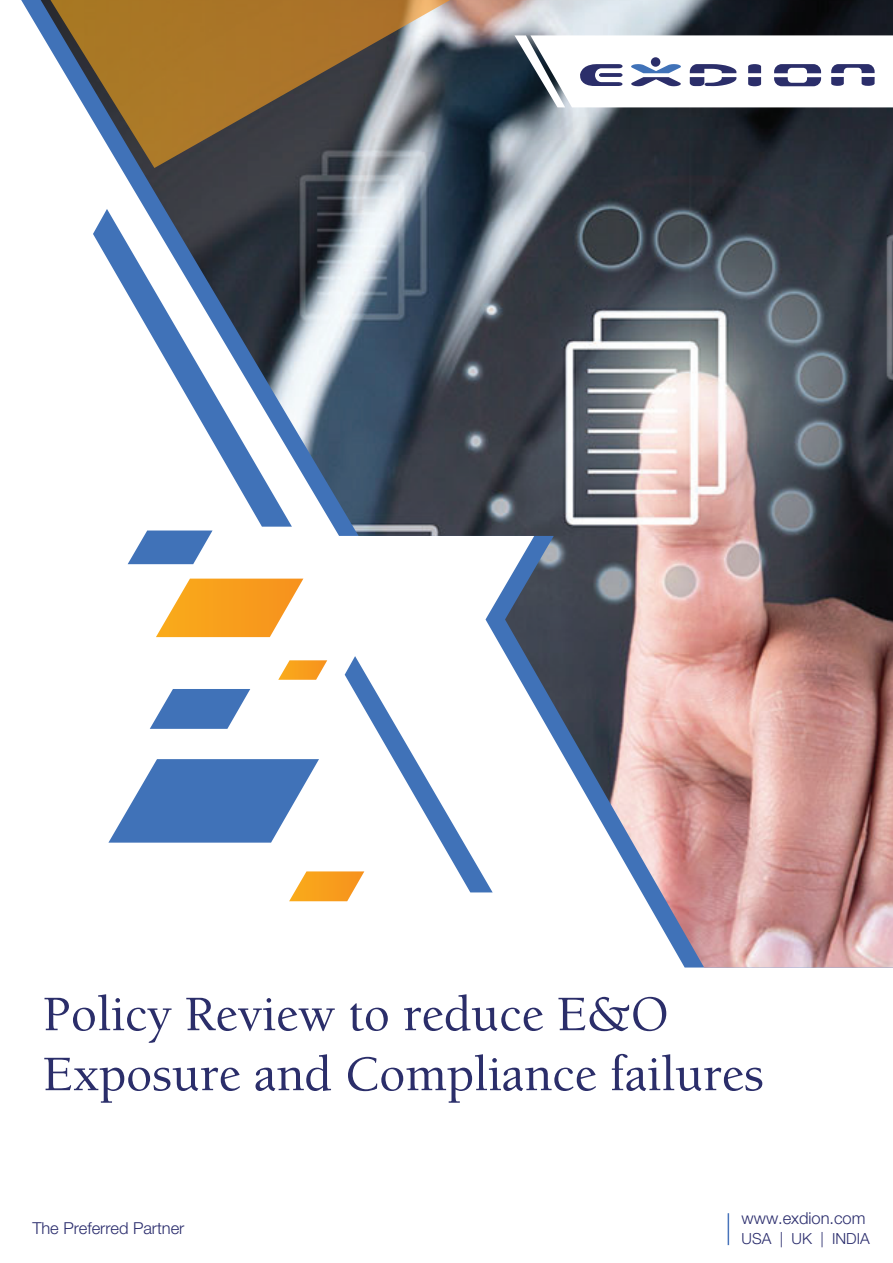
<style>
.page{position:relative;width:893px;height:1263px;background:#fff}
.page>*{position:absolute;margin:0;border:0;box-sizing:border-box;transform-origin:0 0}
.t1{font:500 51px/60px "Berkeley";letter-spacing:-.005em;color:#2b2e6a}
.t2{font:300 16.5px "Helvetica Neue LT Std";color:#2b2d6d}
.t3{font:300 15.3px "Helvetica Neue LT Std";color:#2b2d6d}
</style>
<div class="page">
<img style="left:41px;top:0;width:852px;height:967px">
<svg style="left:514px;top:35px;width:379px;height:72px"></svg>
<svg style="left:50px;top:0;width:400px;height:168px;background:#8f7857"></svg>
<hr style="left:728px;top:1213px;width:1px;height:32px;background:#4874ba">
<p class="t1" style="left:43px;top:985px;width:723px">Policy Review to reduce E&amp;O<br>Exposure and Compliance failures</p>
<p class="t2" style="left:32px;top:1218px;width:154px">The Preferred Partner</p>
<p class="t2" style="left:742px;top:1208px;width:125px">www.exdion.com</p>
<p class="t3" style="left:742px;top:1229px;width:130px">USA | UK | INDIA</p>
</div>
